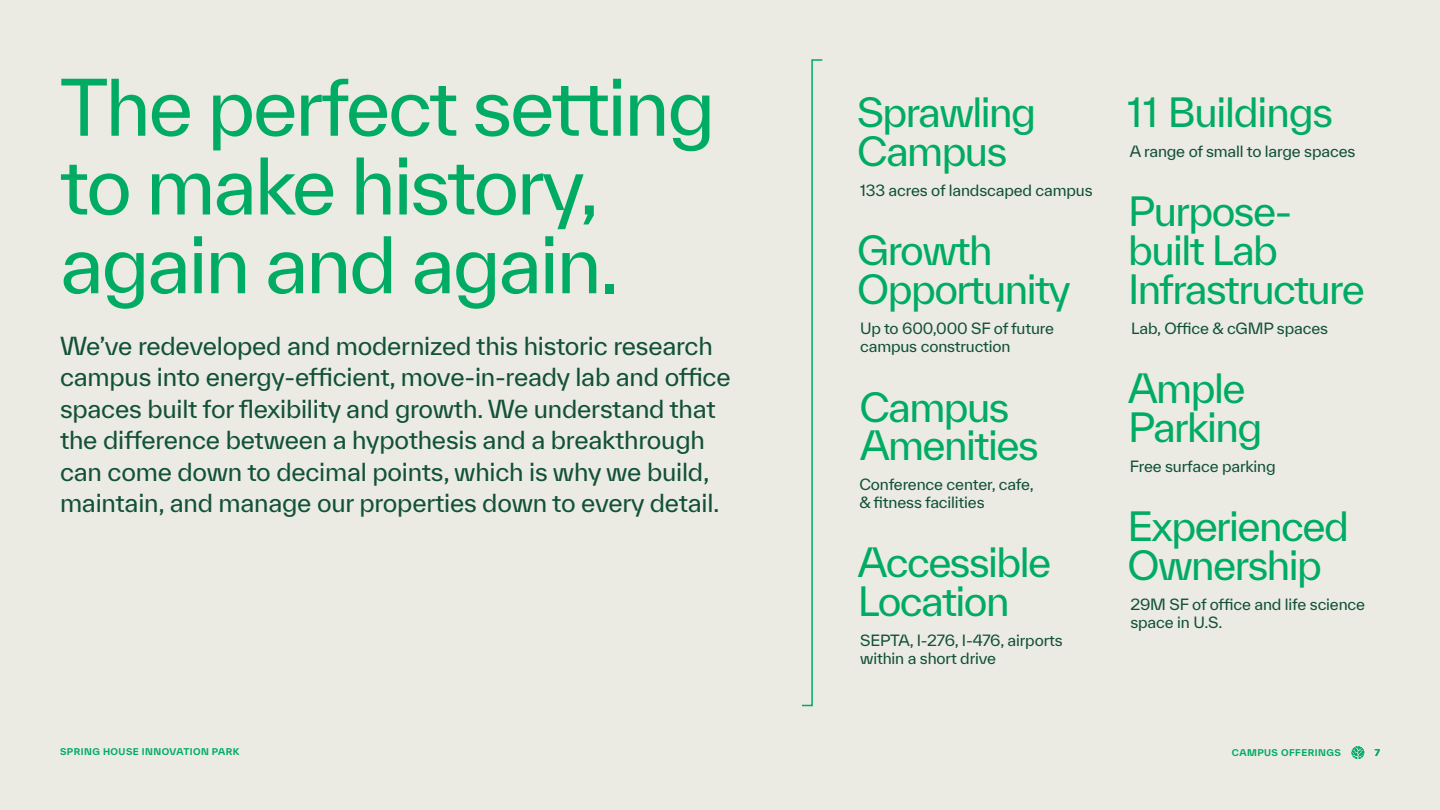
<style>
.page{position:relative;width:1440px;height:810px;background:#ebebe3}
.page>*{position:absolute;margin:0;border:0;box-sizing:border-box;transform-origin:0 0}
.t1{font:75px/78.8px "TWK Everett";letter-spacing:-.03em;color:#00ab63}
.t2{font:39px/39px "TWK Everett";letter-spacing:-.04em;color:#00ab63}
.t3{font:24px/31.5px "TWK Everett";letter-spacing:-.01em;color:#115136}
.t4{font:15px/18px "TWK Everett";letter-spacing:-.01em;color:#115136}
.t5{font:700 9px "TWK Everett";letter-spacing:.05em;color:#00ab63}
</style>
<div class="page">
<svg style="left:1352px;top:746px;width:12px;height:13px"></svg>
<svg style="left:801px;top:59px;width:22px;height:648px"></svg>
<h1 class="t1" style="left:60px;top:67px;width:657px">The perfect setting to make history, again and again.</h1>
<p class="t3" style="left:60px;top:330px;width:672px">We’ve redeveloped and modernized this historic research campus into energy-efficient, move-in-ready lab and office spaces built for flexibility and growth. We understand that the difference between a hypothesis and a breakthrough can come down to decimal points, which is why we build, maintain, and manage our properties down to every detail.</p>
<h2 class="t2" style="left:857px;top:92px;width:180px">Sprawling<br>Campus</h2>
<p class="t4" style="left:860px;top:181px;width:234px">133 acres of landscaped campus</p>
<h2 class="t2" style="left:857px;top:231px;width:215px">Growth<br>Opportunity</h2>
<p class="t4" style="left:860px;top:319px;width:195px">Up to 600,000 SF of future campus construction</p>
<h2 class="t2" style="left:859px;top:387px;width:181px;line-height:38.2px">Campus<br>Amenities</h2>
<p class="t4" style="left:859px;top:475px;width:176px">Conference center, cafe, &amp; fitness facilities</p>
<h2 class="t2" style="left:858px;top:543px;width:195px">Accessible<br>Location</h2>
<p class="t4" style="left:860px;top:631px;width:204px">SEPTA, I-276, I-476, airports within a short drive</p>
<h2 class="t2" style="left:1127px;top:92px;width:207px">11 Buildings</h2>
<p class="t4" style="left:1130px;top:142px;width:227px">A range of small to large spaces</p>
<h2 class="t2" style="left:1128px;top:192px;width:238px">Purpose&shy;built Lab<br>Infrastructure</h2>
<p class="t4" style="left:1131px;top:319px;width:198px">Lab, Office &amp; cGMP spaces</p>
<h2 class="t2" style="left:1128px;top:368px;width:136px">Ample<br>Parking</h2>
<p class="t4" style="left:1130px;top:457px;width:148px">Free surface parking</p>
<h2 class="t2" style="left:1127px;top:506px;width:223px">Experienced<br>Ownership</h2>
<p class="t4" style="left:1130px;top:595px;width:236px">29M SF of office and life science space in U.S.</p>
<p class="t5" style="left:60px;top:745px;width:181px">SPRING HOUSE INNOVATION PARK</p>
<p class="t5" style="left:1232px;top:746px;width:110px">CAMPUS OFFERINGS</p>
<p class="t5" style="left:1375px;top:746px;width:7px">7</p>
</div>
